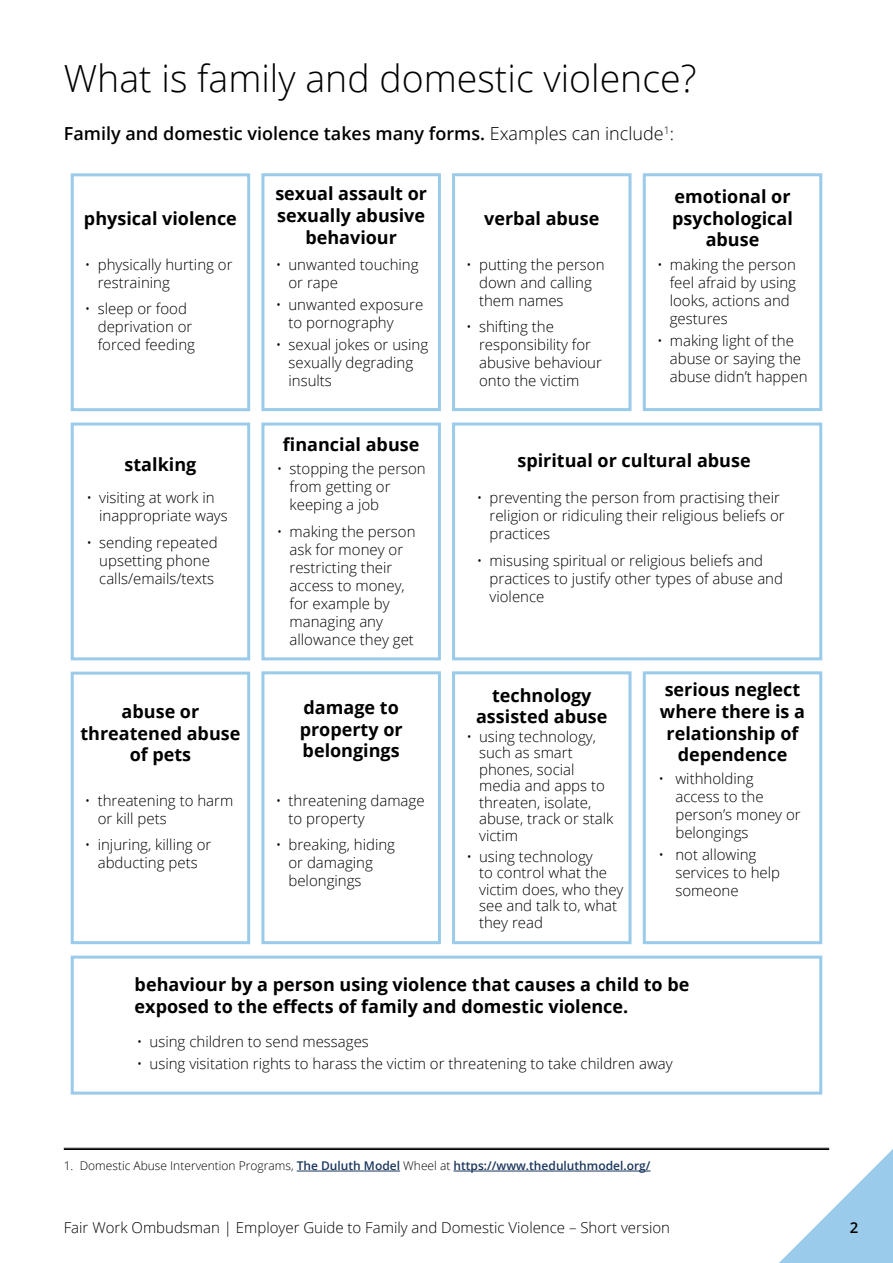
<style>
.page{position:relative;width:893px;height:1263px;background:#fff}
.page>*{position:absolute;margin:0;border:0;box-sizing:border-box;transform-origin:0 0}
.t1{font:300 37.5px "Open Sans";color:#000}
.t2{font:700 18px/21.6px "Open Sans";color:#000;text-align:center}
.t3{font:600 18px "Open Sans";color:#000}
.t4{font:300 15px/18px "Open Sans";color:#000}
.t5{font:600 15px "Open Sans";color:#000}
.t6{font:600 12px "Open Sans";color:#1b365d}
.s1{font-weight:300}
.s2{font-weight:300;color:#000}
</style>
<div class="page">
<svg style="left:779px;top:1149px;width:114px;height:114px"></svg>
<div style="left:71px;top:955px;width:751px;height:139px;border:3px solid #9bcbeb"></div>
<div style="left:71px;top:672px;width:179px;height:272px;border:3px solid #9bcbeb"></div>
<div style="left:452px;top:671px;width:179px;height:273px;border:3px solid #9bcbeb"></div>
<div style="left:261px;top:671px;width:180px;height:273px;border:3px solid #9bcbeb"></div>
<div style="left:643px;top:671px;width:179px;height:273px;border:3px solid #9bcbeb"></div>
<div style="left:261px;top:422px;width:180px;height:238px;border:3px solid #9bcbeb"></div>
<div style="left:71px;top:422px;width:179px;height:238px;border:3px solid #9bcbeb"></div>
<div style="left:643px;top:173px;width:179px;height:238px;border:3px solid #9bcbeb"></div>
<div style="left:452px;top:173px;width:179px;height:238px;border:3px solid #9bcbeb"></div>
<div style="left:261px;top:173px;width:180px;height:238px;border:3px solid #9bcbeb"></div>
<div style="left:71px;top:173px;width:179px;height:238px;border:3px solid #9bcbeb"></div>
<div style="left:452px;top:422px;width:370px;height:238px;border:3px solid #9bcbeb"></div>
<hr style="left:297px;top:1171px;width:103px;height:1px;background:#1b365d">
<hr style="left:453px;top:1171px;width:198px;height:1px;background:#1b365d">
<hr style="left:64px;top:1148px;width:765px;height:1px;background:#000">
<hr style="left:64px;top:1149px;width:765px;height:1px;background:#000">
<h1 class="t1" style="left:64px;top:53px;width:634px">What is family and domestic violence?</h1>
<p class="t3" style="left:64px;top:121px;width:612px">Family and domestic violence takes many forms. <span class="s1">Examples can include</span><sup>1</sup><span class="s1">:</span></p>
<p class="t2" style="left:84px;top:207px;width:154px">physical violence</p>
<p class="t4" style="left:98px;top:255px;width:136px;text-indent:-13px">• physically hurting or restraining</p>
<p class="t4" style="left:98px;top:300px;width:99px;text-indent:-13px">• sleep or food deprivation or forced feeding</p>
<p class="t2" style="left:125px;top:454px;width:73px">stalking</p>
<p class="t4" style="left:99px;top:488px;width:130px;text-indent:-13px">• visiting at work in inappropriate ways</p>
<p class="t4" style="left:99px;top:533px;width:120px;text-indent:-13px">• sending repeated upsetting phone calls/emails/texts</p>
<p class="t2" style="left:80px;top:700px;width:161px">abuse or threatened abuse of pets</p>
<p class="t4" style="left:98px;top:791px;width:137px;text-indent:-13px">• threatening to harm or kill pets</p>
<p class="t4" style="left:85px;top:835px;width:128px;text-align:center">• injuring, killing or abducting pets</p>
<p class="t2" style="left:275px;top:182px;width:153px">sexual assault or sexually abusive behaviour</p>
<p class="t4" style="left:288px;top:255px;width:132px;text-indent:-13px">• unwanted touching or rape</p>
<p class="t4" style="left:288px;top:295px;width:136px;text-indent:-13px">• unwanted exposure to pornography</p>
<p class="t4" style="left:288px;top:336px;width:141px;text-indent:-13px">• sexual jokes or using sexually degrading insults</p>
<p class="t2" style="left:283px;top:434px;width:138px">financial abuse</p>
<p class="t4" style="left:290px;top:460px;width:138px;text-indent:-13px">• stopping the person from getting or keeping a job</p>
<p class="t4" style="left:290px;top:522px;width:128px;text-indent:-13px">• making the person ask for money or restricting their access to money, for example by managing any allowance they get</p>
<p class="t2" style="left:300px;top:696px;width:104px;text-align:left">damage to property or belongings</p>
<p class="t4" style="left:288px;top:791px;width:138px;text-indent:-13px">• threatening damage to property</p>
<p class="t4" style="left:288px;top:835px;width:108px;text-indent:-13px">• breaking, hiding or damaging belongings</p>
<p class="t2" style="left:484px;top:207px;width:117px">verbal abuse</p>
<p class="t4" style="left:479px;top:255px;width:127px;text-indent:-13px">• putting the person down and calling them names</p>
<p class="t4" style="left:479px;top:318px;width:124px;text-indent:-13px">• shifting the responsibility for abusive behaviour onto the victim</p>
<p class="t2" style="left:672px;top:185px;width:122px">emotional or psychological abuse</p>
<p class="t4" style="left:670px;top:255px;width:128px;text-indent:-13px">• making the person feel afraid by using looks, actions and gestures</p>
<p class="t4" style="left:670px;top:331px;width:139px;text-indent:-13px">• making light of the abuse or saying the abuse didn’t happen</p>
<p class="t2" style="left:517px;top:449px;width:235px">spiritual or cultural abuse</p>
<p class="t4" style="left:490px;top:488px;width:297px;text-indent:-13px">• preventing the person from practising their religion or ridiculing their religious beliefs or practices</p>
<p class="t4" style="left:490px;top:551px;width:295px;text-indent:-13px">• misusing spiritual or religious beliefs and practices to justify other types of abuse and violence</p>
<p class="t2" style="left:476px;top:684px;width:133px">technology assisted abuse</p>
<p class="t4" style="left:479px;top:728px;width:136px;line-height:16.5px;text-indent:-13px">• using technology, such as smart phones, social media and apps to threaten, isolate, abuse, track or stalk victim</p>
<p class="t4" style="left:479px;top:847px;width:146px;line-height:16.5px;text-indent:-13px">• using technology<br>to control what the victim does, who they see and talk to, what they read</p>
<p class="t2" style="left:660px;top:678px;width:147px">serious neglect where there is a relationship of dependence</p>
<p class="t4" style="left:675px;top:769px;width:127px;text-indent:-17px">• withholding access to the person’s money or belongings</p>
<p class="t4" style="left:675px;top:845px;width:106px;text-indent:-17px">• not allowing services to help someone</p>
<p class="t2" style="left:135px;top:974px;width:556px;text-align:left">behaviour by a person using violence that causes a child to be exposed to the effects of family and domestic violence.</p>
<p class="t4" style="left:137px;top:1032px;width:234px">• using children to send messages</p>
<p class="t4" style="left:137px;top:1054px;width:537px">• using visitation rights to harass the victim or threatening to take children away</p>
<p class="t6" style="left:64px;top:1157px;width:588px"><span class="s2">1. Domestic Abuse Intervention Programs,</span> The Duluth Model <span class="s2">Wheel at</span> https://www.theduluthmodel.org/</p>
<p class="t4" style="left:64px;top:1218px;width:608px">Fair Work Ombudsman | Employer Guide to Family and Domestic Violence – Short version</p>
<p class="t5" style="left:850px;top:1217px;width:10px">2</p>
</div>
